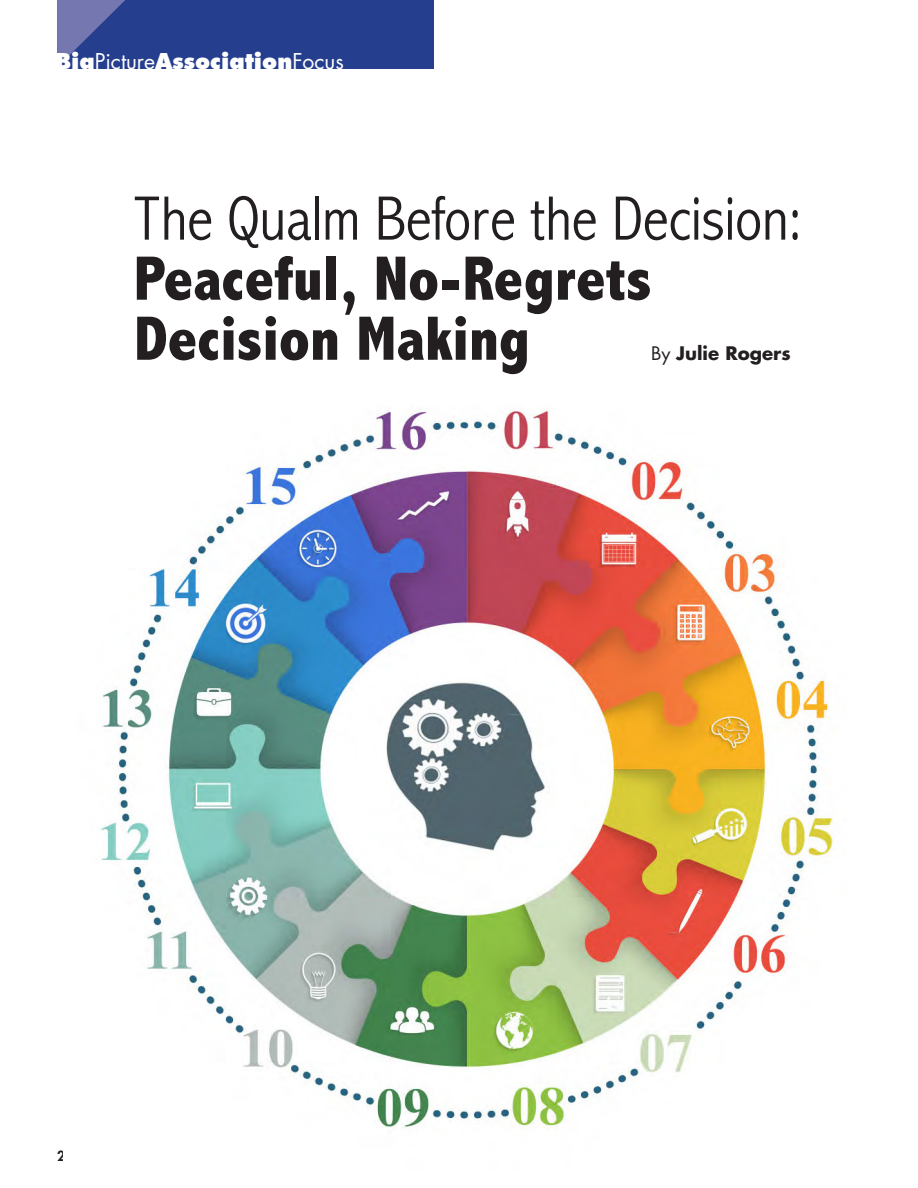
<style>
.page{position:relative;width:918px;height:1188px;background:#fff}
.page>*{position:absolute;margin:0;border:0;box-sizing:border-box;transform-origin:0 0}
.t1{font:800 condensed 63.15px/60px "Abadi";color:#231f20}
.t2{font:800 21.15px "Futura Std";color:#fff}
.t3{font:700 18.15px "Futura Std";color:#231f20}
.s1{font-weight:400}
.s2{font-weight:300}
</style>
<div class="page">
<div style="left:57px;top:0;width:377px;height:68px;background:#253f8e"></div>
<svg style="left:57px;top:0;width:68px;height:67px"></svg>
<img style="left:100px;top:409px;width:736px;height:720px">
<p class="t2" style="left:55px;top:47px;width:290px">Big<span class="s1">Picture</span>Association<span class="s1">Focus</span></p>
<p class="t1" style="left:134px;top:189px;width:669px"><span class="s2">The Qualm Before the Decision:<br></span>Peaceful, No-Regrets<br>Decision Making</p>
<p class="t3" style="left:651px;top:341px;width:141px"><span class="s1">By</span> Julie Rogers</p>
</div>
